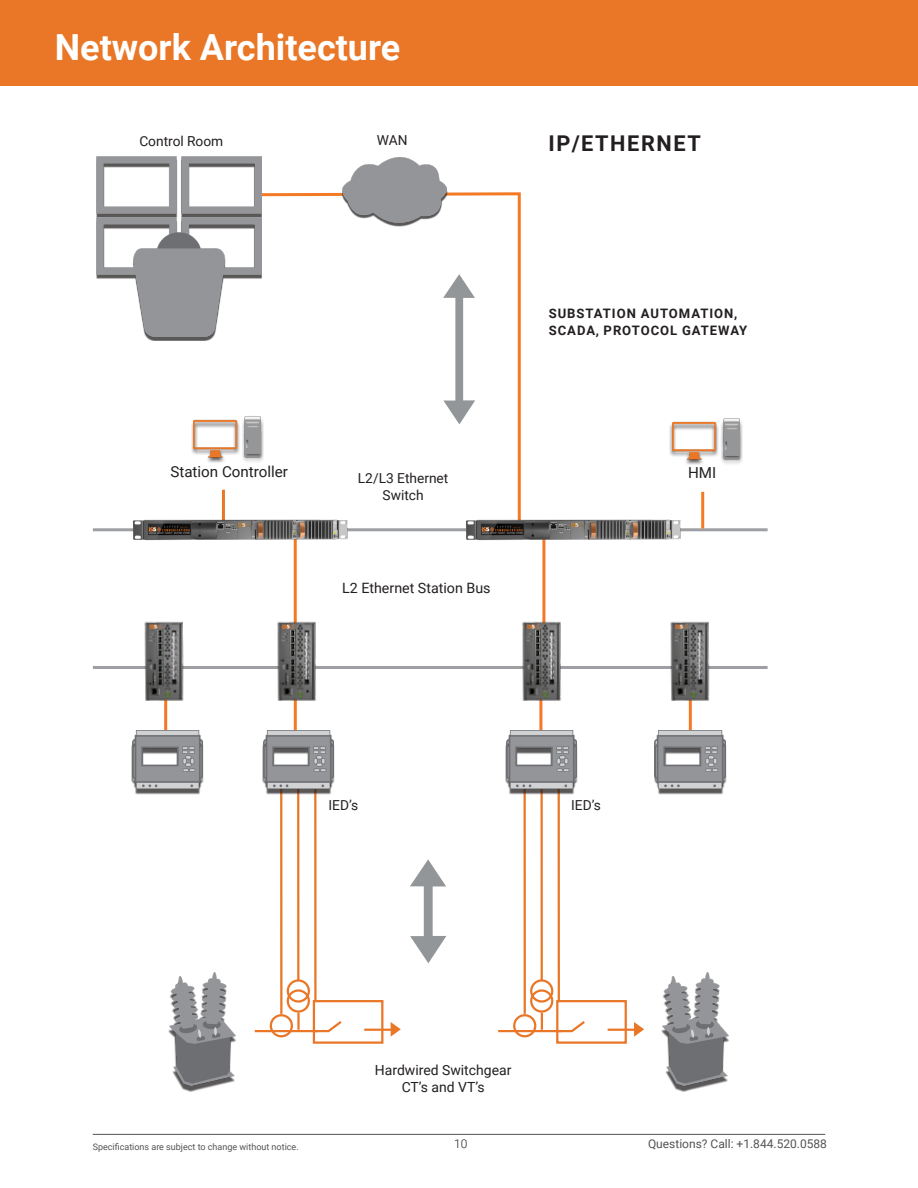
<style>
.page{position:relative;width:918px;height:1188px;background:#fff}
.page>*{position:absolute;margin:0;border:0;box-sizing:border-box;transform-origin:0 0}
.t1{font:700 36px "Roboto";color:#fff}
.t2{font:700 21.75px "Roboto";letter-spacing:.075em;color:#231f20}
.t3{font:15.15px "Roboto";color:#231f20}
.t4{font:14.25px "Roboto";color:#231f20}
.t5{font:13.95px "Roboto";color:#231f20}
.t6{font:13.8px "Roboto";color:#231f20}
.t7{font:700 13.05px "Roboto";letter-spacing:.075em;color:#231f20}
.t8{font:12px "Roboto";color:#535355}
.t9{font:300 12px "Roboto";color:#231f20}
.t10{font:9px "Roboto";color:#535355}
</style>
<div class="page">
<hr style="left:93px;top:1134px;width:732px;height:1px;background:#535355">
<div style="left:0;top:0;width:918px;height:86px;background:#e97727"></div>
<svg style="left:389px;top:1022px;width:12px;height:15px"></svg>
<hr style="left:364px;top:1029px;width:28px;height:2px;background:#e97727">
<hr style="left:280px;top:769px;width:2px;height:245px;background:#e97727">
<hr style="left:297px;top:769px;width:2px;height:212px;background:#e97727">
<hr style="left:314px;top:769px;width:3px;height:232px;background:#e97727">
<div style="left:287px;top:979px;width:23px;height:24px;border:2px solid #e97727;border-radius:50%"></div>
<div style="left:287px;top:989px;width:23px;height:24px;border:2px solid #e97727;border-radius:50%"></div>
<div style="left:270px;top:1014px;width:23px;height:23px;border:2px solid #e97727;border-radius:50%"></div>
<hr style="left:255px;top:1030px;width:63px;height:2px;background:#e97727">
<div style="left:313px;top:1000px;width:70px;height:44px;border:2px solid #e97727"></div>
<svg style="left:313px;top:1019px;width:29px;height:14px"></svg>
<hr style="left:297px;top:1013px;width:3px;height:17px;background:#e97727">
<svg style="left:632px;top:1022px;width:12px;height:15px"></svg>
<hr style="left:608px;top:1029px;width:27px;height:2px;background:#e97727">
<hr style="left:524px;top:769px;width:2px;height:245px;background:#e97727">
<hr style="left:541px;top:769px;width:2px;height:212px;background:#e97727">
<hr style="left:558px;top:769px;width:2px;height:232px;background:#e97727">
<div style="left:530px;top:979px;width:23px;height:24px;border:2px solid #e97727;border-radius:50%"></div>
<div style="left:530px;top:989px;width:23px;height:24px;border:2px solid #e97727;border-radius:50%"></div>
<div style="left:513px;top:1014px;width:23px;height:23px;border:2px solid #e97727;border-radius:50%"></div>
<hr style="left:498px;top:1030px;width:63px;height:2px;background:#e97727">
<div style="left:556px;top:1000px;width:71px;height:44px;border:2px solid #e97727"></div>
<svg style="left:557px;top:1019px;width:28px;height:14px"></svg>
<svg style="left:541px;top:1013px;width:2px;height:17px"></svg>
<hr style="left:93px;top:528px;width:675px;height:3px;background:#9d9fa2">
<svg style="left:260px;top:191px;width:261px;height:338px"></svg>
<svg style="left:443px;top:274px;width:32px;height:150px"></svg>
<hr style="left:294px;top:527px;width:3px;height:140px;background:#f47925">
<hr style="left:294px;top:669px;width:3px;height:70px;background:#f47925">
<svg style="left:410px;top:859px;width:36px;height:104px"></svg>
<hr style="left:542px;top:527px;width:3px;height:140px;background:#f47925">
<hr style="left:164px;top:670px;width:3px;height:72px;background:#f47925">
<div style="left:342px;top:161px;width:105px;height:65px;background:#231f20;opacity:.75"></div>
<img style="left:342px;top:158px;width:104px;height:64px">
<div style="left:168px;top:976px;width:69px;height:116px;background:#231f20;opacity:.75"></div>
<img style="left:169px;top:972px;width:66px;height:113px">
<div style="left:661px;top:976px;width:69px;height:116px;background:#231f20;opacity:.75"></div>
<img style="left:662px;top:972px;width:67px;height:113px">
<hr style="left:689px;top:670px;width:3px;height:68px;background:#f47925">
<hr style="left:539px;top:665px;width:3px;height:68px;background:#f47925">
<hr style="left:222px;top:490px;width:3px;height:37px;background:#e97727">
<hr style="left:701px;top:492px;width:3px;height:37px;background:#f47925">
<div style="left:654px;top:734px;width:72px;height:61px;background:#231f20;opacity:.75"></div>
<img style="left:655px;top:730px;width:70px;height:58px">
<div style="left:505px;top:734px;width:72px;height:61px;background:#231f20;opacity:.75"></div>
<img style="left:506px;top:730px;width:70px;height:58px">
<div style="left:262px;top:734px;width:73px;height:61px;background:#231f20;opacity:.75"></div>
<img style="left:263px;top:730px;width:70px;height:58px">
<div style="left:131px;top:734px;width:73px;height:61px;background:#231f20;opacity:.75"></div>
<img style="left:132px;top:730px;width:70px;height:58px">
<div style="left:190px;top:417px;width:74px;height:47px;background:#231f20;opacity:.75"></div>
<img style="left:194px;top:416px;width:66px;height:43px">
<div style="left:669px;top:419px;width:74px;height:47px;background:#231f20;opacity:.75"></div>
<img style="left:673px;top:418px;width:66px;height:43px">
<div style="left:96px;top:159px;width:166px;height:182px;background:#231f20;opacity:.75"></div>
<img style="left:97px;top:156px;width:164px;height:181px">
<img style="left:126px;top:512px;width:228px;height:36px">
<img style="left:459px;top:512px;width:228px;height:36px">
<hr style="left:93px;top:666px;width:675px;height:3px;background:#9d9fa2">
<img style="left:144px;top:621px;width:40px;height:85px">
<img style="left:277px;top:613px;width:39px;height:93px">
<img style="left:522px;top:613px;width:39px;height:93px">
<img style="left:670px;top:621px;width:40px;height:85px">
<p class="t1" style="left:55px;top:22px;width:347px">Network Architecture</p>
<p class="t6" style="left:139px;top:131px;width:85px">Control Room</p>
<p class="t6" style="left:377px;top:131px;width:32px">WAN</p>
<p class="t2" style="left:548px;top:128px;width:154px">IP/ETHERNET</p>
<p class="t3" style="left:170px;top:461px;width:119px">Station Controller</p>
<p class="t6" style="left:358px;top:469px;width:92px">L2/L3 Ethernet</p>
<p class="t6" style="left:383px;top:485px;width:43px">Switch</p>
<p class="t4" style="left:342px;top:578px;width:150px">L2 Ethernet Station Bus</p>
<p class="t7" style="left:549px;top:304px;width:190px">SUBSTATION AUTOMATION,</p>
<p class="t7" style="left:549px;top:321px;width:200px">SCADA, PROTOCOL GATEWAY</p>
<p class="t3" style="left:688px;top:462px;width:30px">HMI</p>
<p class="t6" style="left:328px;top:795px;width:31px">IED’s</p>
<p class="t6" style="left:571px;top:795px;width:31px">IED’s</p>
<p class="t5" style="left:375px;top:1060px;width:138px">Hardwired Switchgear</p>
<p class="t5" style="left:402px;top:1077px;width:84px">CT’s and VT’s</p>
<p class="t10" style="left:93px;top:1141px;width:208px">Specifications are subject to change without notice.</p>
<p class="t9" style="left:454px;top:1135px;width:15px">10</p>
<h3 class="t8" style="left:648px;top:1135px;width:181px">Questions? Call: +1.844.520.0588</h3>
</div>
